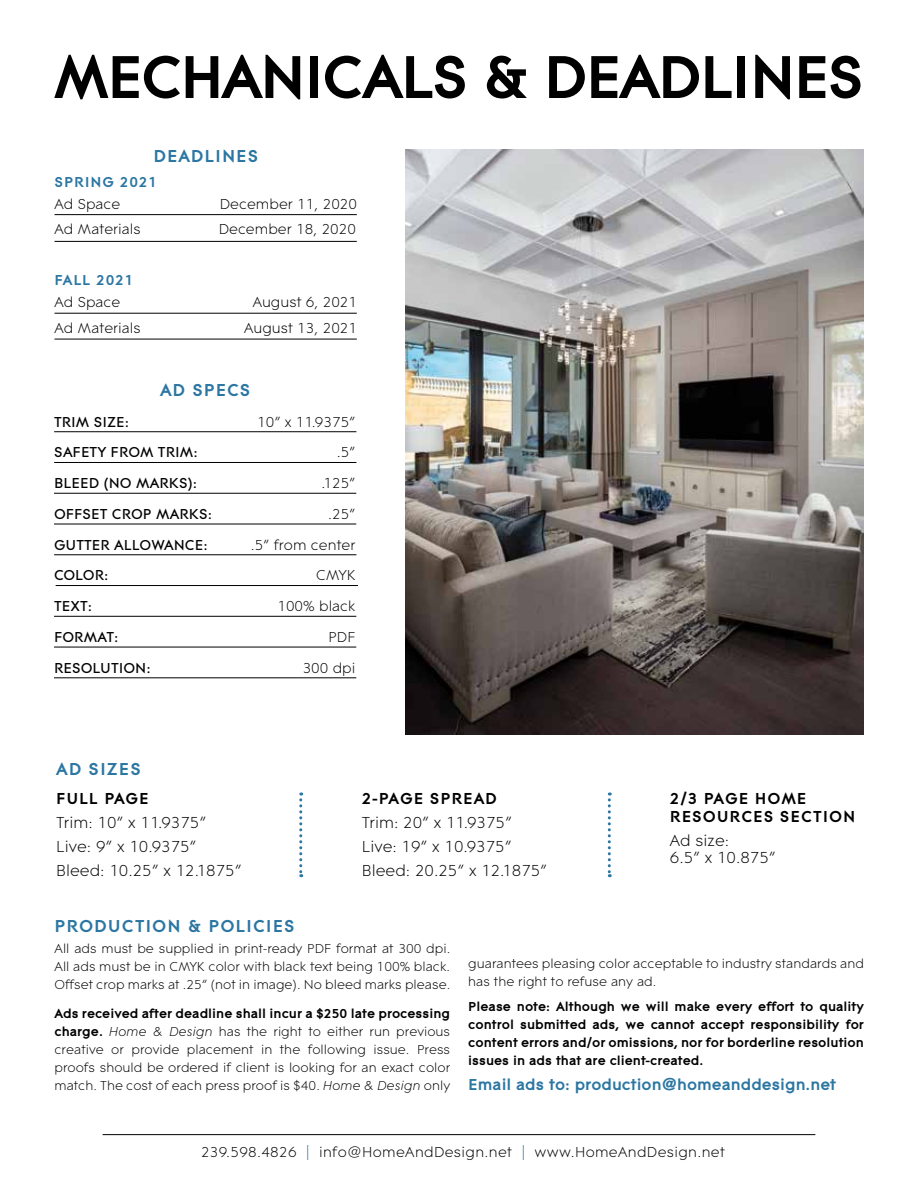
<style>
.page{position:relative;width:918px;height:1188px;background:#fff}
.page>*{position:absolute;margin:0;border:0;box-sizing:border-box;transform-origin:0 0}
.t1{font:700 62.85px "Contax Pro 75";letter-spacing:-.04em;color:#000}
.t2{font:700 18px "Contax Pro 75";letter-spacing:.05em;color:#2b76a2}
.t3{font:16.5px/24px "Contax Pro 45 Lig";color:#000}
.t4{font:700 16.5px/18px "Contax Pro 75";letter-spacing:.05em;color:#000}
.t5{font:700 16.5px "Contax Pro 75";color:#2b76a2}
.t6{font:15px "Contax Pro 45 Lig";color:#000}
.t7{font:15px "Contax Pro 65 Med";color:#000}
.t8{font:15px "Contax Pro 45 Lig";letter-spacing:.02em;color:#000}
.t9{font:700 15px "Contax Pro 75";letter-spacing:.05em;color:#2b76a2}
.t10{font:13.5px/18px "Contax Pro 45 Lig";color:#000;text-align:justify}
.t11{font:700 13.5px/18px "Contax Pro 75";color:#000;text-align:justify}
.s1{font-family:"Contax Pro 75";font-weight:700}
.s2{font-family:"Contax Pro 46 Lig";font-style:italic}
.s3{color:#2b76a2}
</style>
<div class="page">
<img style="left:406px;top:149px;width:458px;height:586px">
<hr style="left:103px;top:1134px;width:712px;height:1px;background:#000">
<hr style="left:55px;top:214px;width:302px;height:1px;background:#000">
<hr style="left:55px;top:313px;width:302px;height:1px;background:#000">
<hr style="left:55px;top:241px;width:302px;height:1px;background:#000">
<hr style="left:55px;top:339px;width:302px;height:1px;background:#000">
<svg style="left:299px;top:792px;width:3px;height:85px"></svg>
<svg style="left:608px;top:792px;width:3px;height:85px"></svg>
<hr style="left:54px;top:462px;width:302px;height:1px;background:#000">
<hr style="left:54px;top:555px;width:302px;height:1px;background:#000">
<hr style="left:54px;top:493px;width:302px;height:1px;background:#000">
<hr style="left:54px;top:616px;width:302px;height:1px;background:#000">
<hr style="left:54px;top:431px;width:302px;height:1px;background:#000">
<hr style="left:56px;top:585px;width:302px;height:1px;background:#000">
<hr style="left:54px;top:524px;width:302px;height:1px;background:#000">
<hr style="left:54px;top:647px;width:302px;height:1px;background:#000">
<hr style="left:54px;top:678px;width:302px;height:1px;background:#000">
<h1 class="t1" style="left:53px;top:38px;width:813px">MECHANICALS &amp; DEADLINES</h1>
<h2 class="t2" style="left:153px;top:144px;width:106px">DEADLINES</h2>
<p class="t9" style="left:55px;top:173px;width:104px">SPRING 2021</p>
<p class="t6" style="left:55px;top:195px;width:67px">Ad Space</p>
<p class="t6" style="left:220px;top:195px;width:139px">December 11, 2020</p>
<p class="t6" style="left:55px;top:220px;width:88px">Ad Materials</p>
<p class="t6" style="left:219px;top:220px;width:139px">December 18, 2020</p>
<p class="t9" style="left:55px;top:271px;width:80px">FALL 2021</p>
<p class="t6" style="left:55px;top:293px;width:67px">Ad Space</p>
<p class="t6" style="left:253px;top:293px;width:106px">August 6, 2021</p>
<p class="t6" style="left:55px;top:319px;width:88px">Ad Materials</p>
<p class="t6" style="left:244px;top:319px;width:114px">August 13, 2021</p>
<h2 class="t2" style="left:160px;top:379px;width:92px">AD SPECS</h2>
<p class="t7" style="left:54px;top:412px;width:77px">TRIM SIZE:</p>
<p class="t6" style="left:257px;top:413px;width:100px">10” x 11.9375”</p>
<p class="t7" style="left:54px;top:443px;width:145px">SAFETY FROM TRIM:</p>
<p class="t6" style="left:337px;top:444px;width:20px">.5”</p>
<p class="t7" style="left:54px;top:474px;width:145px">BLEED (NO MARKS):</p>
<p class="t6" style="left:322px;top:474px;width:35px">.125”</p>
<p class="t7" style="left:54px;top:505px;width:160px">OFFSET CROP MARKS:</p>
<p class="t6" style="left:328px;top:505px;width:29px">.25”</p>
<p class="t7" style="left:54px;top:535px;width:155px">GUTTER ALLOWANCE:</p>
<p class="t6" style="left:251px;top:536px;width:106px">.5” from center</p>
<p class="t7" style="left:54px;top:566px;width:56px">COLOR:</p>
<p class="t6" style="left:316px;top:567px;width:41px">CMYK</p>
<p class="t7" style="left:54px;top:597px;width:40px">TEXT:</p>
<p class="t6" style="left:277px;top:597px;width:80px">100% black</p>
<p class="t7" style="left:54px;top:628px;width:66px">FORMAT:</p>
<p class="t6" style="left:329px;top:628px;width:28px">PDF</p>
<p class="t7" style="left:54px;top:658px;width:98px">RESOLUTION:</p>
<p class="t6" style="left:303px;top:659px;width:54px">300 dpi</p>
<h2 class="t2" style="left:56px;top:757px;width:86px">AD SIZES</h2>
<p class="t4" style="left:56px;top:789px;width:94px">FULL PAGE</p>
<p class="t3" style="left:56px;top:810px;width:187px">Trim: 10” x 11.9375”<br>Live: 9” x 10.9375”<br>Bleed: 10.25” x 12.1875”</p>
<p class="t4" style="left:362px;top:789px;width:137px">2-PAGE SPREAD</p>
<p class="t3" style="left:362px;top:810px;width:187px">Trim: 20” x 11.9375”<br>Live: 19” x 10.9375”<br>Bleed: 20.25” x 12.1875”</p>
<p class="t4" style="left:670px;top:789px;width:187px">2/3 PAGE HOME<br>RESOURCES SECTION</p>
<p class="t3" style="left:670px;top:832px;width:107px;line-height:16.5px">Ad size:<br>6.5” x 10.875”</p>
<h2 class="t2" style="left:55px;top:915px;width:242px">PRODUCTION &amp; POLICIES</h2>
<p class="t10" style="left:55px;top:939px;width:397px">All ads must be supplied in print-ready PDF format at 300 dpi.<br>All ads must be in CMYK color with black text being 100% black.<br>Offset crop marks at .25” (not in image). No bleed marks please.</p>
<p class="t11" style="left:55px;top:1004px;width:397px">Ads received after deadline shall incur a $250 late processing</p>
<p class="t10" style="left:55px;top:1022px;width:397px"><span class="s1">charge.</span> <span class="s2">Home &amp; Design</span> has the right to either run previous creative or provide placement in the following issue. Press proofs should be ordered if client is looking for an exact color match. The cost of each press proof is $40. <span class="s2">Home &amp; Design</span> only</p>
<p class="t10" style="left:468px;top:954px;width:397px">guarantees pleasing color acceptable to industry standards and has the right to refuse any ad.</p>
<p class="t11" style="left:468px;top:997px;width:397px">Please note: Although we will make every effort to quality control submitted ads, we cannot accept responsibility for content errors and/or omissions, nor for borderline resolution issues in ads that are client-created.</p>
<p class="t5" style="left:468px;top:1074px;width:369px">Email ads to: production@homeanddesign.net</p>
<p class="t8" style="left:201px;top:1143px;width:525px">239.598.4826 <span class="s3">|</span> info@HomeAndDesign.net <span class="s3">|</span> www.HomeAndDesign.net</p>
</div>
